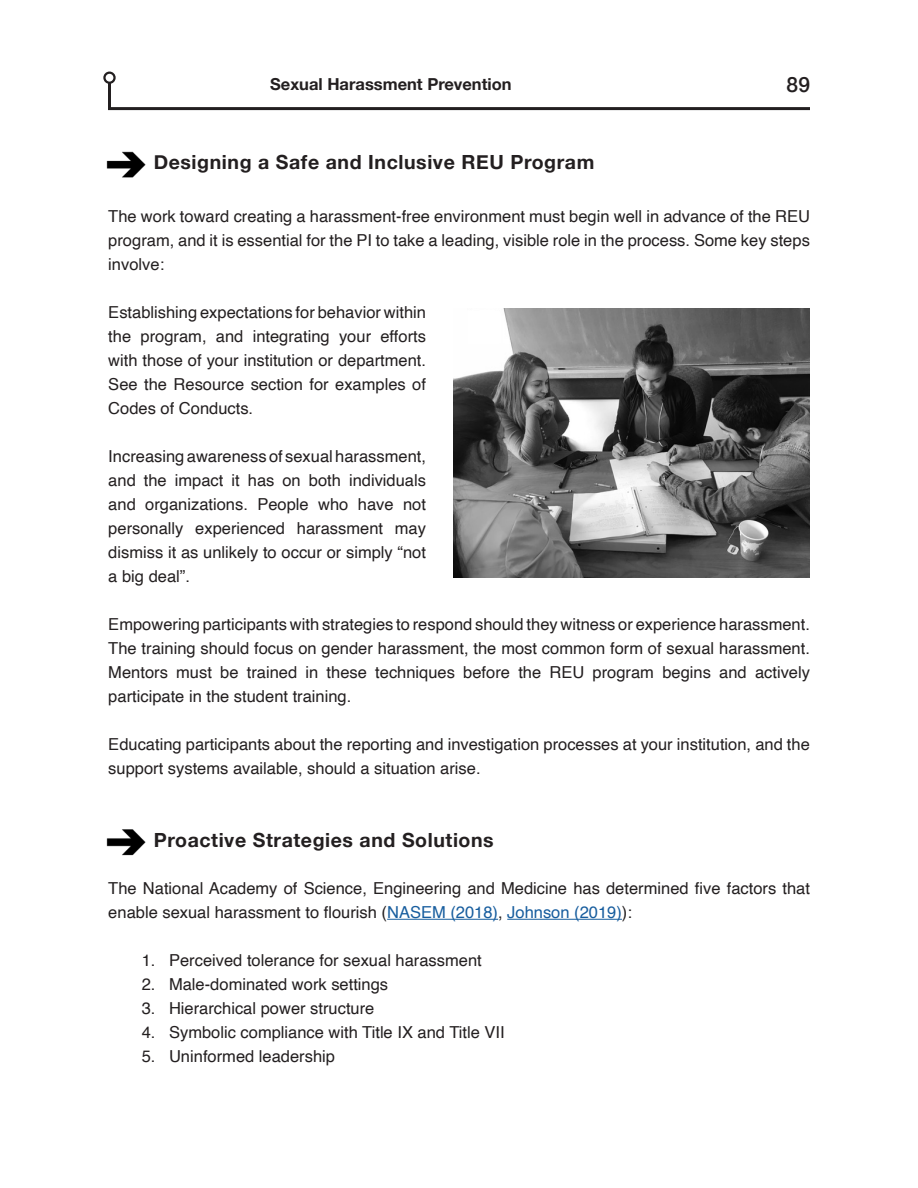
<style>
.page{position:relative;width:918px;height:1188px;background:#fff}
.page>*{position:absolute;margin:0;border:0;box-sizing:border-box;transform-origin:0 0}
.t1{font:500 21px "Helvetica Neue";color:#231f20}
.Section_Header{font:700 19.5px "Helvetica Neue";letter-spacing:.03em;color:#231f20}
.t2{font:16.5px/24px "Helvetica";color:#231f20;text-align:justify}
.t3{font:700 16.5px "Helvetica Neue";color:#231f20}
.s1{color:#175d9e}
</style>
<div class="page">
<hr style="left:108px;top:107px;width:702px;height:3px;background:#231f20">
<div style="left:103px;top:72px;width:13px;height:12px;border:2px solid #231f20;border-radius:50%"></div>
<hr style="left:108px;top:82px;width:3px;height:28px;background:#231f20">
<hr style="left:387px;top:919px;width:111px;height:1px;background:#175d9e">
<hr style="left:507px;top:919px;width:115px;height:1px;background:#175d9e">
<img style="left:106px;top:151px;width:40px;height:27px">
<img style="left:453px;top:309px;width:357px;height:269px">
<img style="left:106px;top:829px;width:40px;height:27px">
<p class="t3" style="left:270px;top:71px;width:243px">Sexual Harassment Prevention</p>
<p class="Section_Header" style="left:154px;top:147px;width:442px">Designing a Safe and Inclusive REU Program</p>
<p class="t1" style="left:786px;top:68px;width:25px">89</p>
<p class="t2" style="left:108px;top:205px;width:703px">The work toward creating a harassment-free environment must begin well in advance of the REU program, and it is essential for the PI to take a leading, visible role in the process. Some key steps involve:</p>
<p class="t2" style="left:108px;top:301px;width:319px">Establishing expectations for behavior within the program, and integrating your efforts with those of your institution or department.<br>See the Resource section for examples of Codes of Conducts.</p>
<p class="t2" style="left:108px;top:445px;width:319px">Increasing awareness of sexual harassment, and the impact it has on both individuals and organizations. People who have not personally experienced harassment may dismiss it as unlikely to occur or simply “not a big deal”.</p>
<p class="t2" style="left:108px;top:613px;width:703px">Empowering participants with strategies to respond should they witness or experience harassment.<br>The training should focus on gender harassment, the most common form of sexual harassment.<br>Mentors must be trained in these techniques before the REU program begins and actively participate in the student training.</p>
<p class="t2" style="left:108px;top:733px;width:703px">Educating participants about the reporting and investigation processes at your institution, and the support systems available, should a situation arise.</p>
<p class="Section_Header" style="left:154px;top:824px;width:341px">Proactive Strategies and Solutions</p>
<p class="t2" style="left:108px;top:877px;width:703px">The National Academy of Science, Engineering and Medicine has determined five factors that enable sexual harassment to flourish (<span class="s1">NASEM (2018)</span>, <span class="s1">Johnson (2019)</span>):</p>
<p class="t2" style="left:142px;top:949px;width:341px">1. Perceived tolerance for sexual harassment</p>
<p class="t2" style="left:142px;top:973px;width:248px">2. Male-dominated work settings</p>
<p class="t2" style="left:142px;top:997px;width:234px">3. Hierarchical power structure</p>
<p class="t2" style="left:142px;top:1021px;width:364px">4. Symbolic compliance with Title IX and Title VII</p>
<p class="t2" style="left:142px;top:1045px;width:195px">5. Uninformed leadership</p>
</div>
